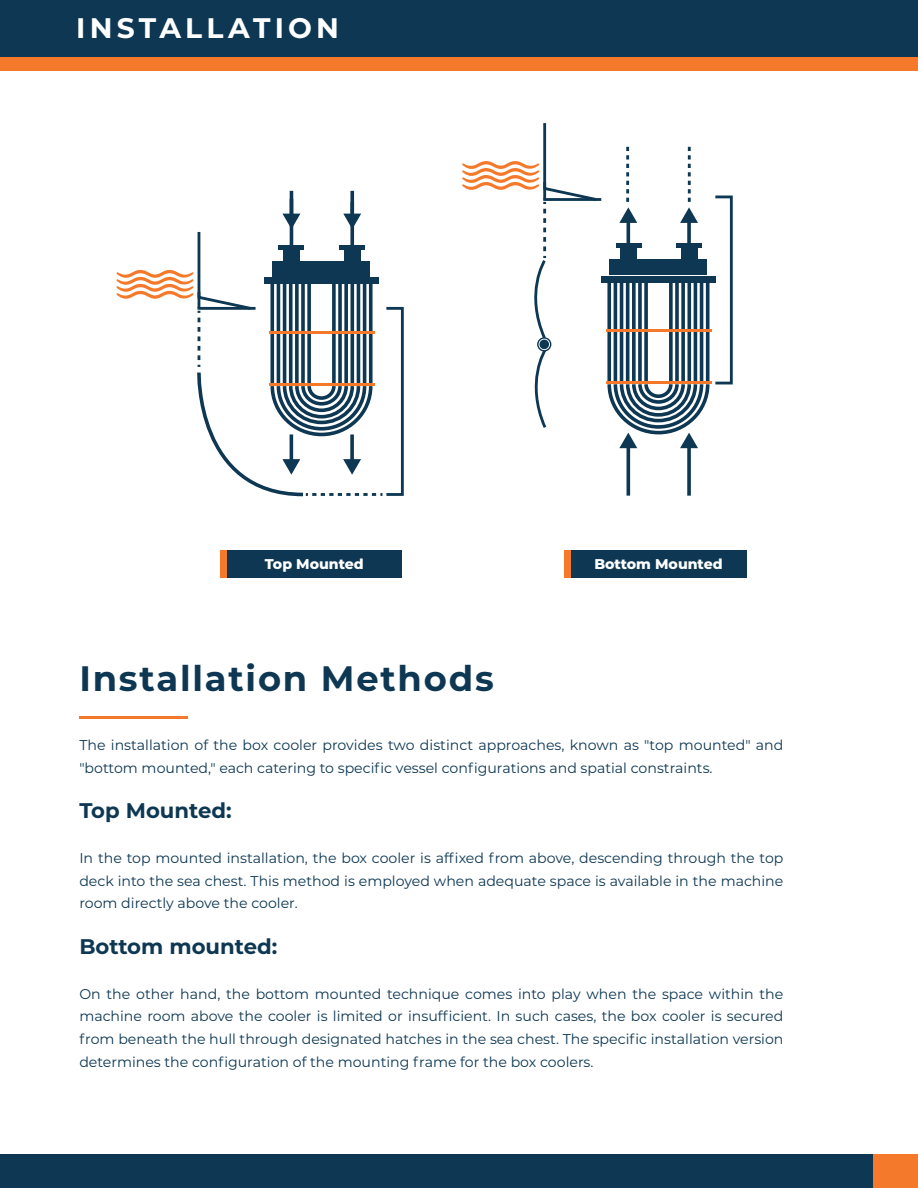
<style>
.page{position:relative;width:918px;height:1188px;background:#fff}
.page>*{position:absolute;margin:0;border:0;box-sizing:border-box;transform-origin:0 0}
.t1{font:700 35.25px "Montserrat";letter-spacing:.05em;color:#0d3752}
.t2{font:700 28.2px "Montserrat";letter-spacing:.15em;color:#fff}
.t3{font:700 21.15px "Montserrat";color:#0d3752}
.t4{font:14.1px/22.6px "Montserrat";color:#0d3752;text-align:justify}
.t5{font:800 14.1px "Montserrat";color:#fff}
</style>
<div class="page">
<div style="left:0;top:7px;width:918px;height:63px;background:#f4792a"></div>
<div style="left:0;top:0;width:918px;height:57px;background:#0d3752"></div>
<div style="left:0;top:1155px;width:874px;height:33px;background:#0d3752"></div>
<div style="left:874px;top:1155px;width:44px;height:33px;background:#f4792a"></div>
<hr style="left:79px;top:717px;width:109px;height:2px;background:#f4792a">
<div style="left:227px;top:550px;width:175px;height:28px;background:#0d3752"></div>
<div style="left:220px;top:550px;width:7px;height:28px;background:#f4792a"></div>
<svg style="left:350px;top:191px;width:4px;height:11px"></svg>
<hr style="left:290px;top:191px;width:3px;height:25px;background:#0d3752">
<div style="left:385px;top:307px;width:19px;height:189px;border:3px solid #0d3752"></div>
<svg style="left:350px;top:202px;width:4px;height:12px"></svg>
<svg style="left:116px;top:214px;width:267px;height:283px"></svg>
<div style="left:571px;top:550px;width:175px;height:28px;background:#0d3752"></div>
<div style="left:564px;top:550px;width:7px;height:28px;background:#f4792a"></div>
<svg style="left:669px;top:282px;width:4px;height:99px"></svg>
<svg style="left:675px;top:282px;width:4px;height:99px"></svg>
<svg style="left:681px;top:282px;width:4px;height:99px"></svg>
<svg style="left:687px;top:282px;width:4px;height:99px"></svg>
<hr style="left:694px;top:282px;width:3px;height:100px;background:#0d3752">
<hr style="left:700px;top:282px;width:3px;height:100px;background:#0d3752">
<hr style="left:706px;top:282px;width:3px;height:100px;background:#0d3752">
<svg style="left:607px;top:282px;width:4px;height:99px"></svg>
<hr style="left:614px;top:282px;width:3px;height:100px;background:#0d3752">
<hr style="left:620px;top:282px;width:3px;height:100px;background:#0d3752">
<hr style="left:626px;top:282px;width:3px;height:100px;background:#0d3752">
<svg style="left:632px;top:282px;width:4px;height:99px"></svg>
<svg style="left:638px;top:282px;width:4px;height:99px"></svg>
<svg style="left:644px;top:282px;width:4px;height:99px"></svg>
<div style="left:601px;top:276px;width:115px;height:6px;background:#0d3752"></div>
<div style="left:609px;top:259px;width:98px;height:15px;background:#0d3752"></div>
<div style="left:620px;top:248px;width:17px;height:11px;background:#0d3752"></div>
<hr style="left:616px;top:244px;width:25px;height:4px;background:#0d3752">
<div style="left:681px;top:248px;width:17px;height:11px;background:#0d3752"></div>
<hr style="left:677px;top:244px;width:25px;height:4px;background:#0d3752">
<hr style="left:627px;top:220px;width:3px;height:26px;background:#0d3752">
<svg style="left:687px;top:223px;width:4px;height:21px"></svg>
<hr style="left:627px;top:446px;width:3px;height:50px;background:#0d3752">
<svg style="left:687px;top:448px;width:4px;height:48px"></svg>
<svg style="left:606px;top:381px;width:105px;height:67px"></svg>
<div style="left:714px;top:196px;width:19px;height:188px;border:3px solid #0d3752"></div>
<svg style="left:462px;top:123px;width:134px;height:305px"></svg>
<hr style="left:543px;top:198px;width:58px;height:3px;background:#0d3752">
<svg style="left:619px;top:147px;width:18px;height:76px"></svg>
<svg style="left:680px;top:147px;width:18px;height:76px"></svg>
<hr style="left:606px;top:382px;width:105px;height:2px;background:#f4792a">
<hr style="left:606px;top:329px;width:105px;height:3px;background:#f4792a">
<hr style="left:543px;top:182px;width:3px;height:18px;background:#0d3752">
<h2 class="t2" style="left:76px;top:7px;width:264px">INSTALLATION</h2>
<p class="t5" style="left:265px;top:554px;width:101px">Top Mounted</p>
<p class="t5" style="left:594px;top:554px;width:130px">Bottom Mounted</p>
<h1 class="t1" style="left:79px;top:653px;width:416px">Installation Methods</h1>
<p class="t4" style="left:79px;top:733px;width:706px">The installation of the box cooler provides two distinct approaches, known as "top mounted" and "bottom mounted," each catering to specific vessel configurations and spatial constraints.</p>
<h3 class="t3" style="left:79px;top:795px;width:154px">Top Mounted:</h3>
<p class="t4" style="left:79px;top:846px;width:706px">In the top mounted installation, the box cooler is affixed from above, descending through the top deck into the sea chest. This method is employed when adequate space is available in the machine room directly above the cooler.</p>
<h3 class="t3" style="left:79px;top:931px;width:199px">Bottom mounted:</h3>
<p class="t4" style="left:79px;top:982px;width:706px">On the other hand, the bottom mounted technique comes into play when the space within the machine room above the cooler is limited or insufficient. In such cases, the box cooler is secured from beneath the hull through designated hatches in the sea chest. The specific installation version determines the configuration of the mounting frame for the box coolers.</p>
</div>
